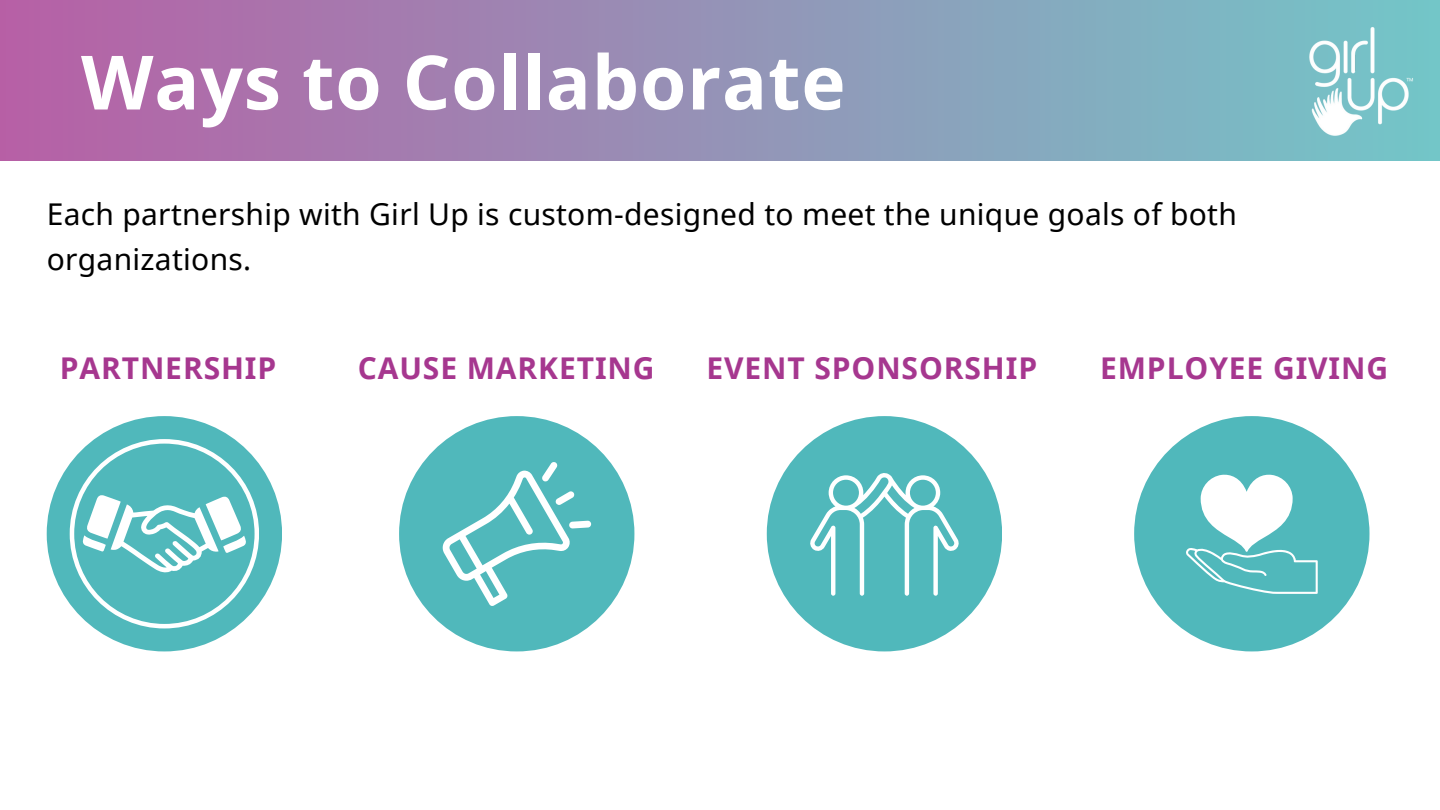
<style>
.page{position:relative;width:1440px;height:810px;background:#fff}
.page>*{position:absolute;margin:0;border:0;box-sizing:border-box;transform-origin:0 0}
.t1{font:700 75px "Noto Sans";letter-spacing:.01em;color:#fff}
.t2{font:30px/44.2px "Noto Sans";letter-spacing:.01em;color:#000}
.t3{font:700 30px "Noto Sans";letter-spacing:.03em;color:#a6378f}
</style>
<div class="page">
<svg style="left:0;top:0;width:1440px;height:160px"></svg>
<img style="left:1280px;top:0;width:158px;height:161px">
<div style="left:47px;top:416px;width:235px;height:235px;background:#50b8bb;border-radius:50%"></div>
<svg style="left:70px;top:439px;width:189px;height:189px"></svg>
<div style="left:399px;top:416px;width:235px;height:235px;background:#50b8bb;border-radius:50%"></div>
<svg style="left:442px;top:462px;width:149px;height:144px"></svg>
<div style="left:1134px;top:416px;width:236px;height:235px;background:#50b8bb;border-radius:50%"></div>
<svg style="left:1186px;top:474px;width:132px;height:120px"></svg>
<div style="left:767px;top:416px;width:235px;height:235px;background:#50b8bb;border-radius:50%"></div>
<svg style="left:810px;top:473px;width:149px;height:123px"></svg>
<p class="t1" style="left:81px;top:29px;width:766px">Ways to Collaborate</p>
<p class="t2" style="left:47px;top:192px;width:1192px">Each partnership with Girl Up is custom-designed to meet the unique goals of both organizations.</p>
<h2 class="t3" style="left:60px;top:347px;width:218px">PARTNERSHIP</h2>
<h2 class="t3" style="left:706px;top:347px;width:332px">EVENT SPONSORSHIP</h2>
<h2 class="t3" style="left:1100px;top:347px;width:290px">EMPLOYEE GIVING</h2>
<h1 class="t3" style="left:358px;top:347px;width:298px">CAUSE MARKETING</h1>
</div>
